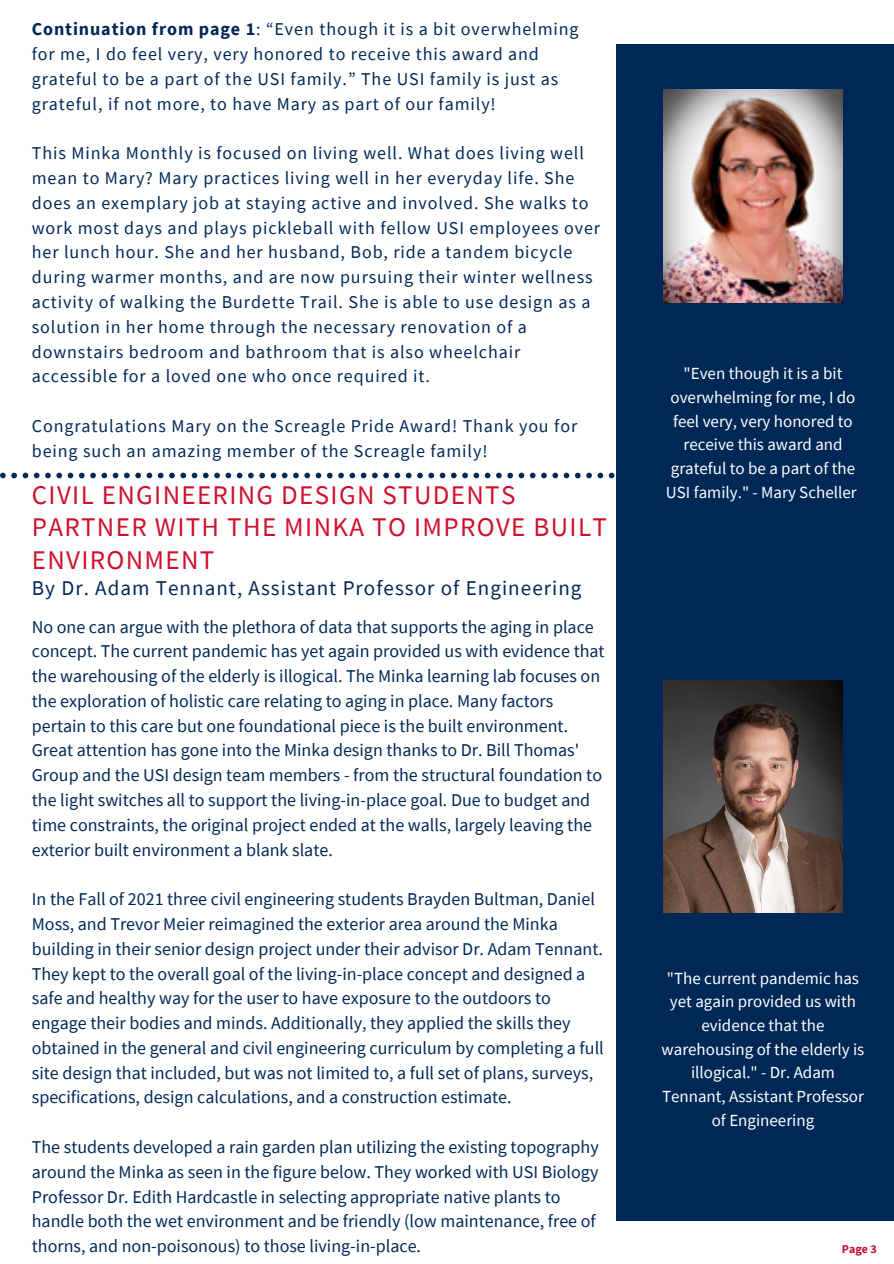
<style>
.page{position:relative;width:894px;height:1264px;background:#fff}
.page>*{position:absolute;margin:0;border:0;box-sizing:border-box;transform-origin:0 0}
.t1{font:27px/32.7px "Source Sans Pro";letter-spacing:.05em;color:#cf102d}
.t2{font:21px "Source Sans Pro";letter-spacing:.05em;color:#002856}
.t3{font:18px/24.8px "Source Sans Pro";color:#002856}
.t4{font:18px/24.8px "Source Sans Pro";letter-spacing:.05em;color:#002856}
.t5{font:16.95px/23.7px "Source Sans Pro";color:#fff;text-align:center}
.t6{font:700 12px "Source Sans Pro";color:#cf102d}
.s1{font-weight:700}
</style>
<div class="page">
<svg style="left:0;top:472px;width:615px;height:6px"></svg>
<div style="left:616px;top:44px;width:277px;height:1176px;background:#002856"></div>
<img style="left:663px;top:680px;width:179px;height:232px">
<img style="left:663px;top:89px;width:179px;height:213px">
<p class="t4" style="left:32px;top:17px;width:548px"><span class="s1">Continuation from page 1</span>: “Even though it is a bit overwhelming for me, I do feel very, very honored to receive this award and grateful to be a part of the USI family.” The USI family is just as grateful, if not more, to have Mary as part of our family!</p>
<p class="t4" style="left:32px;top:140px;width:569px">This Minka Monthly is focused on living well. What does living well mean to Mary? Mary practices living well in her everyday life. She does an exemplary job at staying active and involved. She walks to work most days and plays pickleball with fellow USI employees over her lunch hour. She and her husband, Bob, ride a tandem bicycle during warmer months, and are now pursuing their winter wellness activity of walking the Burdette Trail. She is able to use design as a solution in her home through the necessary renovation of a downstairs bedroom and bathroom that is also wheelchair accessible for a loved one who once required it.</p>
<p class="t4" style="left:32px;top:413px;width:547px">Congratulations Mary on the Screagle Pride Award! Thank you for being such an amazing member of the Screagle family!</p>
<p class="t1" style="left:32px;top:477px;width:576px">CIVIL ENGINEERING DESIGN STUDENTS<br>PARTNER WITH THE MINKA TO IMPROVE BUILT<br>ENVIRONMENT</p>
<p class="t2" style="left:32px;top:574px;width:551px">By Dr. Adam Tennant, Assistant Professor of Engineering</p>
<p class="t3" style="left:32px;top:613px;width:574px">No one can argue with the plethora of data that supports the aging in place concept. The current pandemic has yet again provided us with evidence that the warehousing of the elderly is illogical. The Minka learning lab focuses on the exploration of holistic care relating to aging in place. Many factors pertain to this care but one foundational piece is the built environment.<br>Great attention has gone into the Minka design thanks to Dr. Bill Thomas' Group and the USI design team members - from the structural foundation to the light switches all to support the living-in-place goal. Due to budget and time constraints, the original project ended at the walls, largely leaving the exterior built environment a blank slate.</p>
<p class="t3" style="left:32px;top:886px;width:573px">In the Fall of 2021 three civil engineering students Brayden Bultman, Daniel Moss, and Trevor Meier reimagined the exterior area around the Minka building in their senior design project under their advisor Dr. Adam Tennant.<br>They kept to the overall goal of the living-in-place concept and designed a safe and healthy way for the user to have exposure to the outdoors to engage their bodies and minds. Additionally, they applied the skills they obtained in the general and civil engineering curriculum by completing a full site design that included, but was not limited to, a full set of plans, surveys, specifications, design calculations, and a construction estimate.</p>
<p class="t3" style="left:32px;top:1134px;width:568px">The students developed a rain garden plan utilizing the existing topography around the Minka as seen in the figure below. They worked with USI Biology Professor Dr. Edith Hardcastle in selecting appropriate native plants to handle both the wet environment and be friendly (low maintenance, free of thorns, and non-poisonous) to those living-in-place.</p>
<p class="t5" style="left:665px;top:361px;width:192px">"Even though it is a bit overwhelming for me, I do feel very, very honored to receive this award and grateful to be a part of the<br>USI family." - Mary Scheller</p>
<p class="t5" style="left:661px;top:965px;width:204px">"The current pandemic has yet again provided us with evidence that the warehousing of the elderly is illogical." - Dr. Adam<br>Tennant, Assistant Professor of Engineering</p>
<p class="t6" style="left:841px;top:1241px;width:36px">Page 3</p>
</div>
